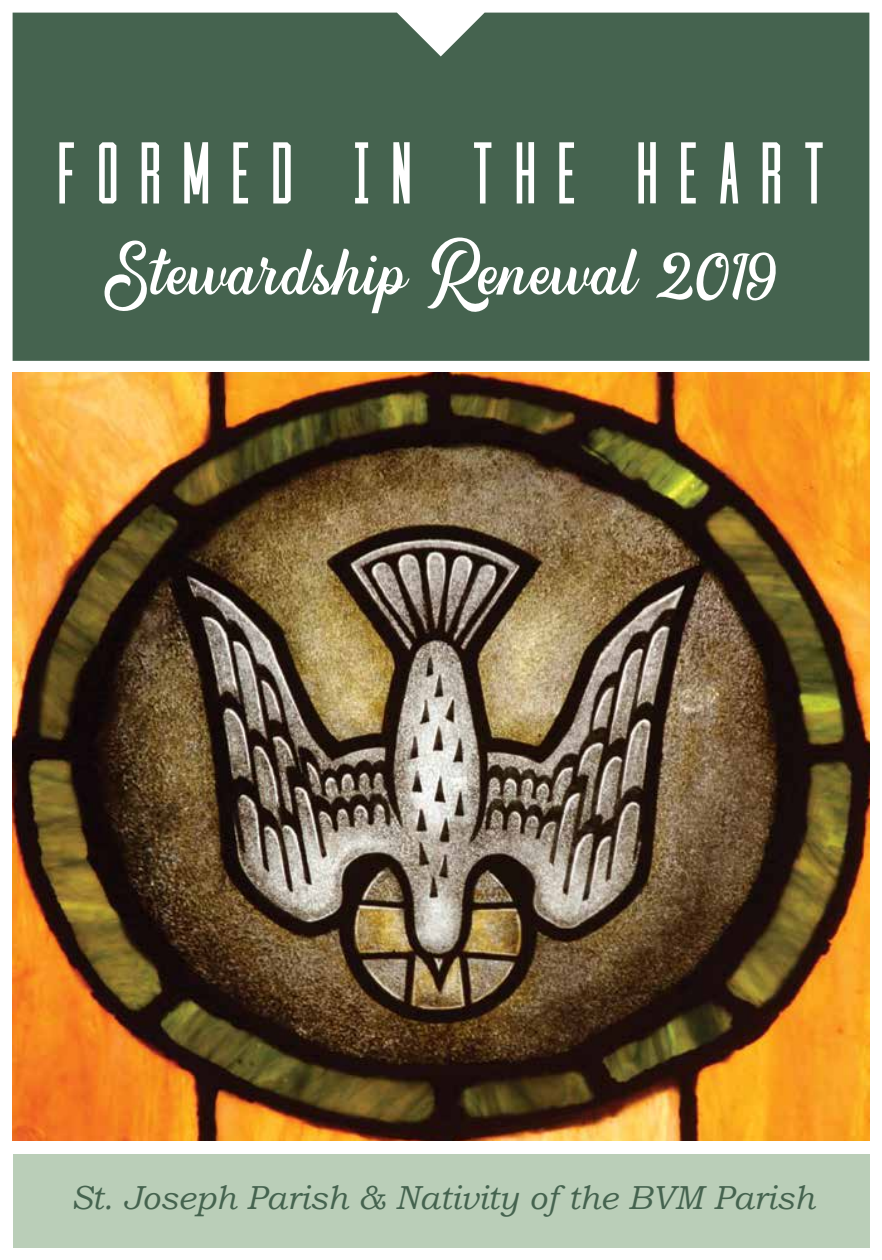
<style>
.page{position:relative;width:882px;height:1260px;background:#fff}
.page>*{position:absolute;margin:0;border:0;box-sizing:border-box;transform-origin:0 0}
.t1{font:condensed 86.98px "Cast Iron";letter-spacing:.23em;color:#fff}
.t2{font:77px "Hipsterious";color:#fff}
.t3{font:italic 33.25px "Bookman Old Style";color:#45634f}
</style>
<div class="page">
<img style="left:13px;top:373px;width:856px;height:767px">
<div style="left:13px;top:13px;width:856px;height:348px;background:#45634f"></div>
<div style="left:13px;top:1154px;width:856px;height:93px;background:#baceb8"></div>
<h1 class="t1" style="left:57px;top:123px;width:770px">FORMED IN THE HEART</h1>
<h2 class="t2" style="left:105px;top:224px;width:674px">Stewardship Renewal 2019</h2>
<p class="t3" style="left:71px;top:1179px;width:746px">St. Joseph Parish &amp; Nativity of the BVM Parish</p>
</div>
